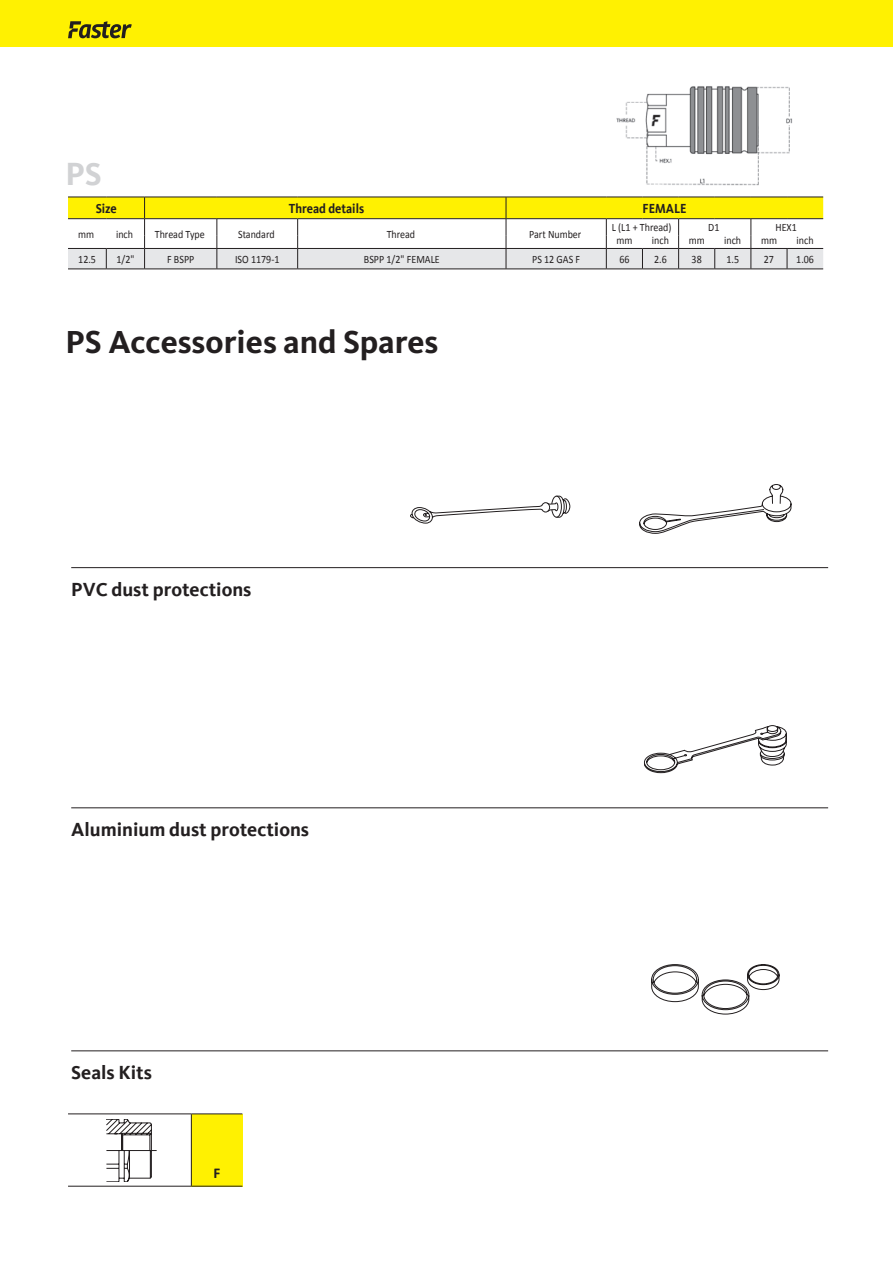
<style>
.page{position:relative;width:893px;height:1263px;background:#fff}
.page>*{position:absolute;margin:0;border:0;box-sizing:border-box;transform-origin:0 0}
.t1{font:700 33px "Kievit OT";color:#231f20}
.t2{font:700 33px "Kievit";color:#d1d2d4}
.t3{font:700 19.5px "Kievit";color:#231f20}
.TITOLO{font:700 15px "Calibri";color:#231f20}
.TITOLO-2{font:700 13.5px "Kievit";color:#231f20;scale:.9 1}
.Testo{font:11.25px "Calibri";color:#231f20;scale:.89 1}
</style>
<div class="page">
<div style="left:0;top:0;width:893px;height:47px;background:#fff101"></div>
<svg style="left:68px;top:21px;width:64px;height:17px"></svg>
<svg style="left:68px;top:197px;width:755px;height:72px"></svg>
<hr style="left:68px;top:269px;width:38px;height:1px;background:#231f20">
<hr style="left:106px;top:269px;width:39px;height:1px;background:#231f20">
<hr style="left:145px;top:269px;width:72px;height:1px;background:#231f20">
<hr style="left:217px;top:269px;width:81px;height:1px;background:#231f20">
<hr style="left:298px;top:269px;width:208px;height:1px;background:#231f20">
<hr style="left:506px;top:269px;width:100px;height:1px;background:#231f20">
<hr style="left:606px;top:269px;width:36px;height:1px;background:#231f20">
<hr style="left:642px;top:269px;width:37px;height:1px;background:#231f20">
<hr style="left:679px;top:269px;width:36px;height:1px;background:#231f20">
<hr style="left:715px;top:269px;width:36px;height:1px;background:#231f20">
<hr style="left:751px;top:269px;width:36px;height:1px;background:#231f20">
<hr style="left:787px;top:269px;width:36px;height:1px;background:#231f20">
<div style="left:191px;top:1114px;width:51px;height:72px;background:#fff101"></div>
<hr style="left:68px;top:1113px;width:123px;height:1px;background:#231f20">
<hr style="left:191px;top:1113px;width:51px;height:1px;background:#231f20">
<hr style="left:191px;top:1114px;width:1px;height:72px;background:#231f20">
<hr style="left:68px;top:1186px;width:123px;height:1px;background:#231f20">
<hr style="left:191px;top:1186px;width:51px;height:1px;background:#231f20">
<svg style="left:106px;top:1119px;width:51px;height:63px"></svg>
<svg style="left:410px;top:495px;width:161px;height:29px"></svg>
<svg style="left:639px;top:484px;width:153px;height:50px"></svg>
<hr style="left:71px;top:567px;width:757px;height:1px;background:#231f20">
<svg style="left:644px;top:725px;width:143px;height:48px"></svg>
<hr style="left:71px;top:807px;width:757px;height:1px;background:#231f20">
<svg style="left:651px;top:964px;width:129px;height:51px"></svg>
<hr style="left:71px;top:1050px;width:757px;height:1px;background:#231f20">
<img style="left:616px;top:86px;width:176px;height:100px">
<p class="t2" style="left:65px;top:154px;width:38px">PS</p>
<p class="TITOLO-2" style="left:96px;top:200px;width:25px">Size</p>
<p class="TITOLO-2" style="left:289px;top:200px;width:85px">Thread details</p>
<p class="TITOLO-2" style="left:642px;top:200px;width:51px">FEMALE</p>
<p class="Testo" style="left:78px;top:227px;width:19px">mm</p>
<p class="Testo" style="left:116px;top:227px;width:21px">inch</p>
<p class="Testo" style="left:155px;top:227px;width:58px">Thread Type</p>
<p class="Testo" style="left:238px;top:227px;width:43px">Standard</p>
<p class="Testo" style="left:387px;top:227px;width:34px">Thread</p>
<p class="Testo" style="left:529px;top:227px;width:60px">Part Number</p>
<p class="Testo" style="left:612px;top:221px;width:69px">L (L1 + Thread)</p>
<p class="Testo" style="left:708px;top:221px;width:14px">D1</p>
<p class="Testo" style="left:775px;top:221px;width:26px">HEX1</p>
<p class="Testo" style="left:617px;top:233px;width:19px">mm</p>
<p class="Testo" style="left:652px;top:233px;width:21px">inch</p>
<p class="Testo" style="left:689px;top:233px;width:19px">mm</p>
<p class="Testo" style="left:724px;top:233px;width:21px">inch</p>
<p class="Testo" style="left:761px;top:233px;width:19px">mm</p>
<p class="Testo" style="left:797px;top:233px;width:21px">inch</p>
<p class="Testo" style="left:78px;top:252px;width:21px">12.5</p>
<p class="Testo" style="left:116px;top:252px;width:22px">1/2"</p>
<p class="Testo" style="left:167px;top:252px;width:32px">F BSPP</p>
<p class="Testo" style="left:235px;top:252px;width:51px">ISO 1179-1</p>
<p class="Testo" style="left:364px;top:252px;width:87px">BSPP 1/2" FEMALE</p>
<p class="Testo" style="left:532px;top:252px;width:55px">PS 12 GAS F</p>
<p class="Testo" style="left:619px;top:252px;width:13px">66</p>
<p class="Testo" style="left:654px;top:252px;width:16px">2.6</p>
<p class="Testo" style="left:692px;top:252px;width:13px">38</p>
<p class="Testo" style="left:726px;top:252px;width:16px">1.5</p>
<p class="Testo" style="left:764px;top:252px;width:13px">27</p>
<p class="Testo" style="left:796px;top:252px;width:21px">1.06</p>
<p class="t1" style="left:65px;top:322px;width:374px">PS Accessories and Spares</p>
<p class="t3" style="left:71px;top:578px;width:182px">PVC dust protections</p>
<p class="t3" style="left:71px;top:818px;width:239px">Aluminium dust protections</p>
<p class="t3" style="left:71px;top:1061px;width:82px">Seals Kits</p>
<p class="TITOLO" style="left:214px;top:1163px;width:8px">F</p>
</div>
